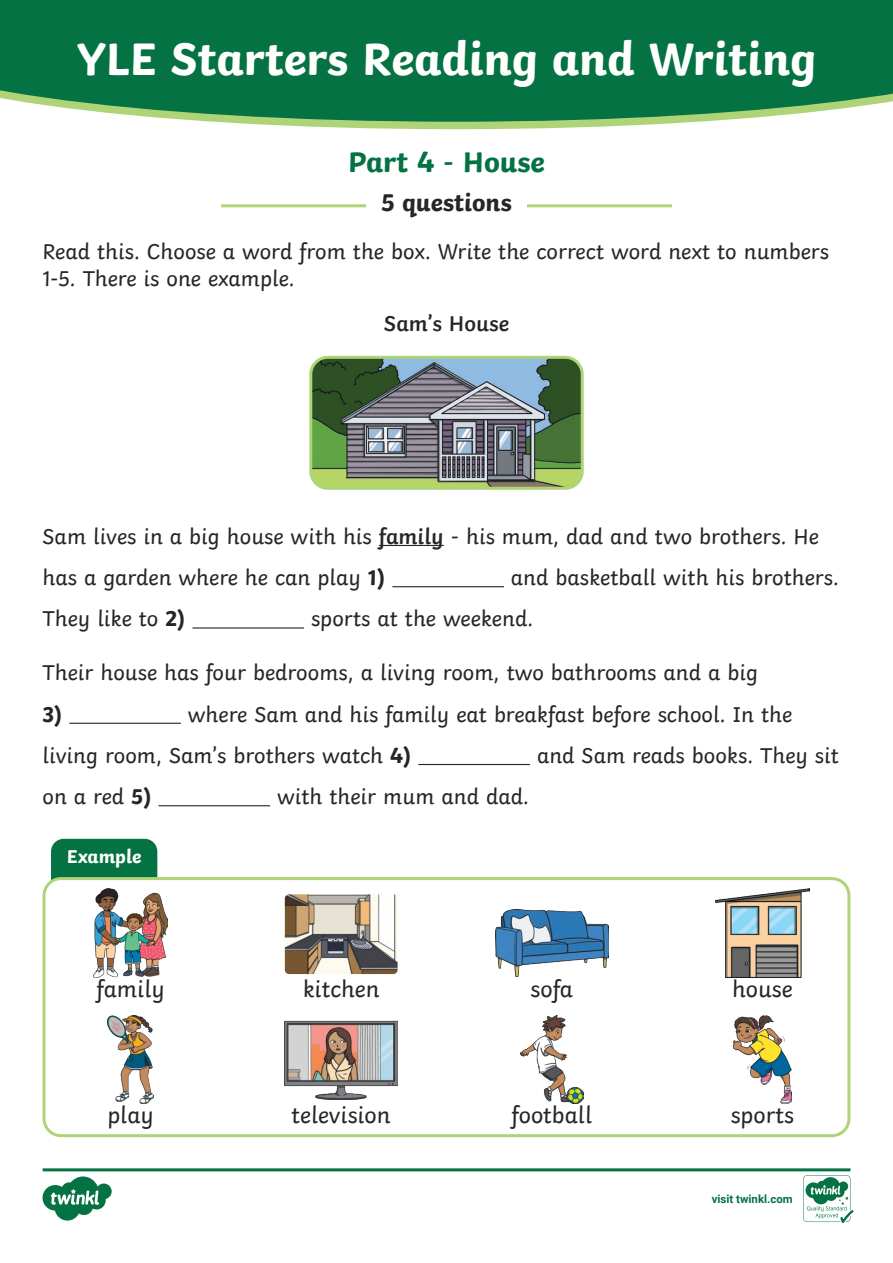
<style>
.page{position:relative;width:893px;height:1263px;background:#fff}
.page>*{position:absolute;margin:0;border:0;box-sizing:border-box;transform-origin:0 0}
.Heading_1{font:700 48px "Twinkl";color:#fff}
.Heading_2{font:700 30px "Twinkl";color:#047242}
.Heading_3{font:700 25.5px "Twinkl";color:#282526}
.KS1_Body_Copy{font:24px "Twinkl";color:#282526}
.KS1_Body_Copy-2{font:22.5px/41.2px "Twinkl";color:#282526}
.KS2_Body_Copy{font:22.5px/27px "Twinkl";color:#282526}
.KS2_Body_Copy-2{font:600 22.5px "Twinkl";color:#282526}
.Heading_4{font:700 19.5px "Twinkl";color:#fff}
.t1{font:700 11.4px "Roboto";color:#047242}
.s1{font-weight:600}
.s2{font-weight:700}
</style>
<div class="page">
<svg style="left:0;top:0;width:893px;height:129px;background:#1f8152"></svg>
<hr style="left:379px;top:545px;width:65px;height:1px;background:#282526">
<hr style="left:392px;top:586px;width:112px;height:1px;background:#282526">
<hr style="left:192px;top:627px;width:112px;height:1px;background:#282526">
<hr style="left:69px;top:723px;width:112px;height:1px;background:#282526">
<hr style="left:418px;top:764px;width:112px;height:1px;background:#282526">
<hr style="left:158px;top:805px;width:112px;height:1px;background:#282526">
<img style="left:313px;top:360px;width:267px;height:126px">
<div style="left:309px;top:356px;width:275px;height:134px;border:3px solid #aed477;border-radius:17px"></div>
<hr style="left:221px;top:204px;width:451px;height:3px;background:#aed477">
<div style="left:366px;top:187px;width:161px;height:32px;background:#fff"></div>
<div style="left:51px;top:839px;width:106px;height:55px;background:#047242;border-radius:13px"></div>
<div style="left:44px;top:878px;width:805px;height:258px;background:#fff;border-radius:17px"></div>
<div style="left:43px;top:877px;width:807px;height:260px;border:3px solid #aed477;border-radius:17px"></div>
<img style="left:94px;top:889px;width:74px;height:88px">
<img style="left:108px;top:1015px;width:46px;height:89px">
<img style="left:285px;top:894px;width:113px;height:80px">
<img style="left:285px;top:1020px;width:113px;height:79px">
<img style="left:495px;top:909px;width:113px;height:67px">
<img style="left:520px;top:1015px;width:63px;height:89px">
<img style="left:715px;top:889px;width:94px;height:88px">
<img style="left:733px;top:1015px;width:59px;height:89px">
<svg style="left:43px;top:1168px;width:810px;height:55px"></svg>
<p class="Heading_1" style="left:77px;top:20px;width:741px">YLE Starters Reading and Writing</p>
<p class="Heading_2" style="left:348px;top:137px;width:198px">Part 4 - House</p>
<p class="Heading_3" style="left:381px;top:182px;width:132px">5 questions</p>
<p class="KS2_Body_Copy" style="left:43px;top:236px;width:788px">Read this. Choose a word from the box. Write the correct word next to numbers<br>1-5. There is one example.</p>
<p class="KS2_Body_Copy-2" style="left:384px;top:305px;width:127px">Sam’s House</p>
<p class="KS1_Body_Copy-2" style="left:43px;top:514px;width:778px">Sam lives in a big house with his <span class="s1">family</span> - his mum, dad and two brothers. He has a garden where he can play <span class="s2">1)</span></p>
<p class="KS1_Body_Copy-2" style="left:511px;top:555px;width:329px">and basketball with his brothers.</p>
<p class="KS1_Body_Copy-2" style="left:43px;top:596px;width:144px">They like to <span class="s2">2)</span></p>
<p class="KS1_Body_Copy-2" style="left:311px;top:596px;width:224px">sports at the weekend.</p>
<p class="KS1_Body_Copy-2" style="left:43px;top:650px;width:717px">Their house has four bedrooms, a living room, two bathrooms and a big<br><span class="s2">3)</span></p>
<p class="KS1_Body_Copy-2" style="left:43px;top:691px;width:751px;text-indent:145px">where Sam and his family eat breakfast before school. In the living room, Sam’s brothers watch <span class="s2">4)</span></p>
<p class="KS1_Body_Copy-2" style="left:537px;top:733px;width:303px">and Sam reads books. They sit</p>
<p class="KS1_Body_Copy-2" style="left:43px;top:774px;width:110px">on a red <span class="s2">5)</span></p>
<p class="KS1_Body_Copy-2" style="left:277px;top:774px;width:253px">with their mum and dad.</p>
<p class="Heading_4" style="left:67px;top:841px;width:76px">Example</p>
<p class="KS1_Body_Copy" style="left:96px;top:970px;width:70px">family</p>
<p class="KS1_Body_Copy" style="left:303px;top:970px;width:78px">kitchen</p>
<p class="KS1_Body_Copy" style="left:530px;top:970px;width:44px">sofa</p>
<p class="KS1_Body_Copy" style="left:732px;top:970px;width:62px">house</p>
<p class="KS1_Body_Copy" style="left:107px;top:1096px;width:48px">play</p>
<p class="KS1_Body_Copy" style="left:292px;top:1096px;width:101px">television</p>
<p class="KS1_Body_Copy" style="left:511px;top:1096px;width:82px">football</p>
<p class="KS1_Body_Copy" style="left:731px;top:1096px;width:65px">sports</p>
<p class="t1" style="left:712px;top:1191px;width:82px">visit twinkl.com</p>
</div>
